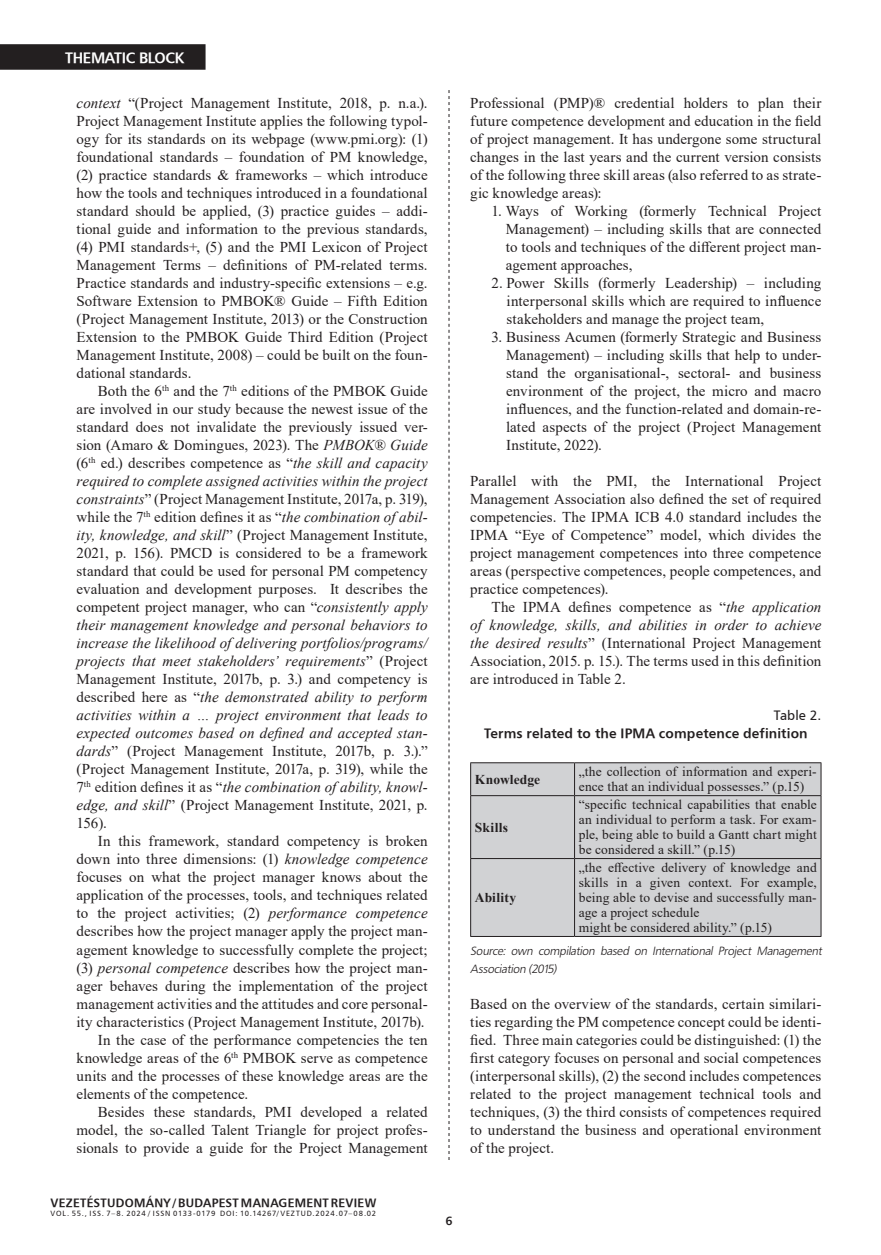
<style>
.page{position:relative;width:881px;height:1255px;background:#fff}
.page>*{position:absolute;margin:0;border:0;box-sizing:border-box;transform-origin:0 0}
.kenyérszöveg_opcionális{font:15px/18px "Times New Roman";letter-spacing:.005em;color:#231f20;text-align:justify}
.kenyérszöveg_tompa{font:15px/18px "Times New Roman";letter-spacing:.005em;color:#231f20;text-align:justify}
.t1{font:15px "H Humanist 777 BT Bold";letter-spacing:-.025em;color:#fff}
.kenyérszöveg_tompa-2{font:13.5px/15px "Times New Roman";letter-spacing:.01em;color:#231f20;text-align:justify}
.Táblázat_cím{font:13.5px "H Humanist 777 BT Bold";letter-spacing:.01em;color:#231f20}
.kenyérszöveg_tompa-3{font:700 13.5px "Times New Roman";letter-spacing:.01em;color:#231f20}
.Táblázat_cím-2{font:13.5px "H Humanist 777 BT";letter-spacing:.005em;color:#231f20}
.kenyérszöveg_tompa-4{font:italic 12px/18px "Humanist 777 Lt PFL";color:#231f20}
.t2{font:12px "H Humanist 777 BT Bold";letter-spacing:.02em;color:#231f20}
.t3{font:7.5px "H Humanist 777 BT";letter-spacing:.095em;color:#231f20}
.s1{font-style:italic}
</style>
<div class="page">
<svg style="left:448px;top:90px;width:1px;height:1070px"></svg>
<div style="left:0;top:44px;width:205px;height:26px;background:#231f20"></div>
<div style="left:471px;top:763px;width:349px;height:173px;background:#d1d2d4"></div>
<hr style="left:470px;top:762px;width:104px;height:1px;background:#231f20">
<hr style="left:470px;top:763px;width:1px;height:32px;background:#231f20">
<hr style="left:574px;top:762px;width:247px;height:1px;background:#231f20">
<hr style="left:574px;top:763px;width:1px;height:32px;background:#231f20">
<hr style="left:820px;top:763px;width:1px;height:32px;background:#231f20">
<hr style="left:470px;top:795px;width:104px;height:1px;background:#231f20">
<hr style="left:470px;top:796px;width:1px;height:62px;background:#231f20">
<hr style="left:574px;top:795px;width:247px;height:1px;background:#231f20">
<hr style="left:574px;top:796px;width:1px;height:62px;background:#231f20">
<hr style="left:820px;top:796px;width:1px;height:62px;background:#231f20">
<hr style="left:470px;top:858px;width:104px;height:1px;background:#231f20">
<hr style="left:470px;top:858px;width:1px;height:78px;background:#231f20">
<hr style="left:574px;top:858px;width:247px;height:1px;background:#231f20">
<hr style="left:574px;top:858px;width:1px;height:78px;background:#231f20">
<hr style="left:820px;top:858px;width:1px;height:78px;background:#231f20">
<hr style="left:470px;top:936px;width:104px;height:1px;background:#231f20">
<hr style="left:574px;top:936px;width:247px;height:1px;background:#231f20">
<p class="t1" style="left:65px;top:49px;width:120px">THEMATIC BLOCK</p>
<p class="kenyérszöveg_tompa" style="left:77px;top:94px;width:352px"><span class="s1">context</span> “(Project Management Institute, 2018, p. n.a.).<br>Project Management Institute applies the following typol&shy;ogy for its standards on its webpage (www.pmi.org): (1) foundational standards – foundation of PM knowledge, (2) practice standards &amp; frameworks – which introduce how the tools and techniques introduced in a foundational standard should be applied, (3) practice guides – addi&shy;tional guide and information to the previous standards, (4) PMI standards+, (5) and the PMI Lexicon of Project Management Terms – definitions of PM-related terms.<br>Practice standards and industry-specific extensions – e.g.<br>Software Extension to PMBOK® Guide – Fifth Edition (Project Management Institute, 2013) or the Construction Extension to the PMBOK Guide Third Edition (Project Management Institute, 2008) – could be built on the foun&shy;dational standards.</p>
<p class="kenyérszöveg_opcionális" style="left:77px;top:382px;width:352px;text-indent:21px">Both the 6<sup>th</sup> and the 7<sup>th</sup> editions of the PMBOK Guide are involved in our study because the newest issue of the standard does not invalidate the previously issued ver&shy;sion (Amaro &amp; Domingues, 2023). The <span class="s1">PMBOK® Guide </span>(6<sup>th</sup> ed.) describes competence as “<span class="s1">the skill and capacity required to complete assigned activities within the project constraints</span>” (Project Management Institute, 2017a, p. 319), while the 7<sup>th</sup> edition defines it as “<span class="s1">the combination of abil&shy;ity, knowledge, and skill</span>” (Project Management Institute, 2021, p. 156). PMCD is considered to be a framework standard that could be used for personal PM competency evaluation and development purposes. It describes the competent project manager, who can “<span class="s1">consistently apply their management knowledge and personal behaviors to increase the likelihood of delivering portfolios/programs/ projects that meet stakeholders’ requirements</span>” (Project Management Institute, 2017b, p. 3.) and competency is described here as “<span class="s1">the demonstrated ability to perform activities within a … project environment that leads to expected outcomes based on defined and accepted stan&shy;dards</span>” (Project Management Institute, 2017b, p. 3.).” (Project Management Institute, 2017a, p. 319), while the 7<sup>th</sup> edition defines it as “<span class="s1">the combination of ability, knowl&shy;edge, and skill</span>” (Project Management Institute, 2021, p.<br>156).</p>
<p class="kenyérszöveg_opcionális" style="left:77px;top:832px;width:352px;text-indent:21px">In this framework, standard competency is broken down into three dimensions: (1) <span class="s1">knowledge competence </span>focuses on what the project manager knows about the application of the processes, tools, and techniques related to the project activities; (2) <span class="s1">performance competence </span>describes how the project manager apply the project man&shy;agement knowledge to successfully complete the project; (3) <span class="s1">personal competence</span> describes how the project man&shy;ager behaves during the implementation of the project management activities and the attitudes and core personal&shy;ity characteristics (Project Management Institute, 2017b).</p>
<p class="kenyérszöveg_opcionális" style="left:77px;top:1030px;width:352px;text-indent:21px">In the case of the performance competencies the ten knowledge areas of the 6<sup>th</sup> PMBOK serve as competence units and the processes of these knowledge areas are the elements of the competence.</p>
<p class="kenyérszöveg_opcionális" style="left:77px;top:1102px;width:352px;text-indent:21px">Besides these standards, PMI developed a related model, the so-called Talent Triangle for project profes&shy;sionals to provide a guide for the Project Management</p>
<p class="t2" style="left:51px;top:1194px;width:327px">VEZETÉSTUDOMÁNY / BUDAPEST MANAGEMENT REVIEW</p>
<p class="t3" style="left:51px;top:1208px;width:327px">VOL. 55., ISS. 7–8. 2024 / ISSN 0133-0179 DOI: 10.14267/VEZTUD.2024.07–08.02</p>
<p class="t2" style="left:445px;top:1212px;width:9px">6</p>
<p class="kenyérszöveg_opcionális" style="left:470px;top:94px;width:352px">Professional (PMP)® credential holders to plan their future competence development and education in the field of project management. It has undergone some structural changes in the last years and the current version consists of the following three skill areas (also referred to as strate&shy;gic knowledge areas):</p>
<p class="kenyérszöveg_opcionális" style="left:505px;top:202px;width:317px;text-indent:-14px">1. Ways of Working (formerly Technical Project Management) – including skills that are connected to tools and techniques of the different project man&shy;agement approaches,</p>
<p class="kenyérszöveg_opcionális" style="left:506px;top:274px;width:316px;text-indent:-15px">2. Power Skills (formerly Leadership) – including interpersonal skills which are required to influence stakeholders and manage the project team,</p>
<p class="kenyérszöveg_opcionális" style="left:506px;top:328px;width:316px;text-indent:-15px">3. Business Acumen (formerly Strategic and Business Management) – including skills that help to under&shy;stand the organisational-, sectoral- and business environment of the project, the micro and macro influences, and the function-related and domain-re&shy;lated aspects of the project (Project Management Institute, 2022).</p>
<p class="kenyérszöveg_tompa" style="left:470px;top:472px;width:352px">Parallel with the PMI, the International Project Management Association also defined the set of required competencies. The IPMA ICB 4.0 standard includes the IPMA “Eye of Competence” model, which divides the project management competences into three competence areas (perspective competences, people competences, and practice competences).</p>
<p class="kenyérszöveg_opcionális" style="left:470px;top:598px;width:352px;text-indent:21px">The IPMA defines competence as “<span class="s1">the application of knowledge, skills, and abilities in order to achieve the desired results</span>” (International Project Management Association, 2015. p. 15.). The terms used in this definition are introduced in Table 2.</p>
<p class="Táblázat_cím-2" style="left:773px;top:707px;width:49px">Table 2.</p>
<p class="Táblázat_cím" style="left:484px;top:725px;width:325px">Terms related to the IPMA competence definition</p>
<p class="kenyérszöveg_tompa-3" style="left:474px;top:769px;width:67px">Knowledge</p>
<p class="kenyérszöveg_tompa-2" style="left:578px;top:764px;width:239px">„the collection of information and experi&shy;ence that an individual possesses.” (p.15)</p>
<p class="kenyérszöveg_tompa-3" style="left:474px;top:817px;width:35px">Skills</p>
<p class="kenyérszöveg_tompa-2" style="left:578px;top:796px;width:239px">“specific technical capabilities that enable an individual to perform a task. For exam&shy;ple, being able to build a Gantt chart might be considered a skill.” (p.15)</p>
<p class="kenyérszöveg_tompa-2" style="left:578px;top:859px;width:239px">„the effective delivery of knowledge and skills in a given context. For example, being able to devise and successfully man&shy;age a project schedule</p>
<p class="kenyérszöveg_tompa-2" style="left:578px;top:919px;width:194px">might be considered ability.” (p.15)</p>
<p class="kenyérszöveg_tompa-4" style="left:470px;top:941px;width:355px">Source: own compilation based on International Project Management<br>Association (2015)</p>
<p class="kenyérszöveg_tompa" style="left:470px;top:994px;width:352px">Based on the overview of the standards, certain similari&shy;ties regarding the PM competence concept could be identi&shy;fied. Three main categories could be distinguished: (1) the first category focuses on personal and social competences (interpersonal skills), (2) the second includes competences related to the project management technical tools and techniques, (3) the third consists of competences required to understand the business and operational environment of the project.</p>
<p class="kenyérszöveg_tompa-3" style="left:474px;top:887px;width:43px">Ability</p>
</div>
